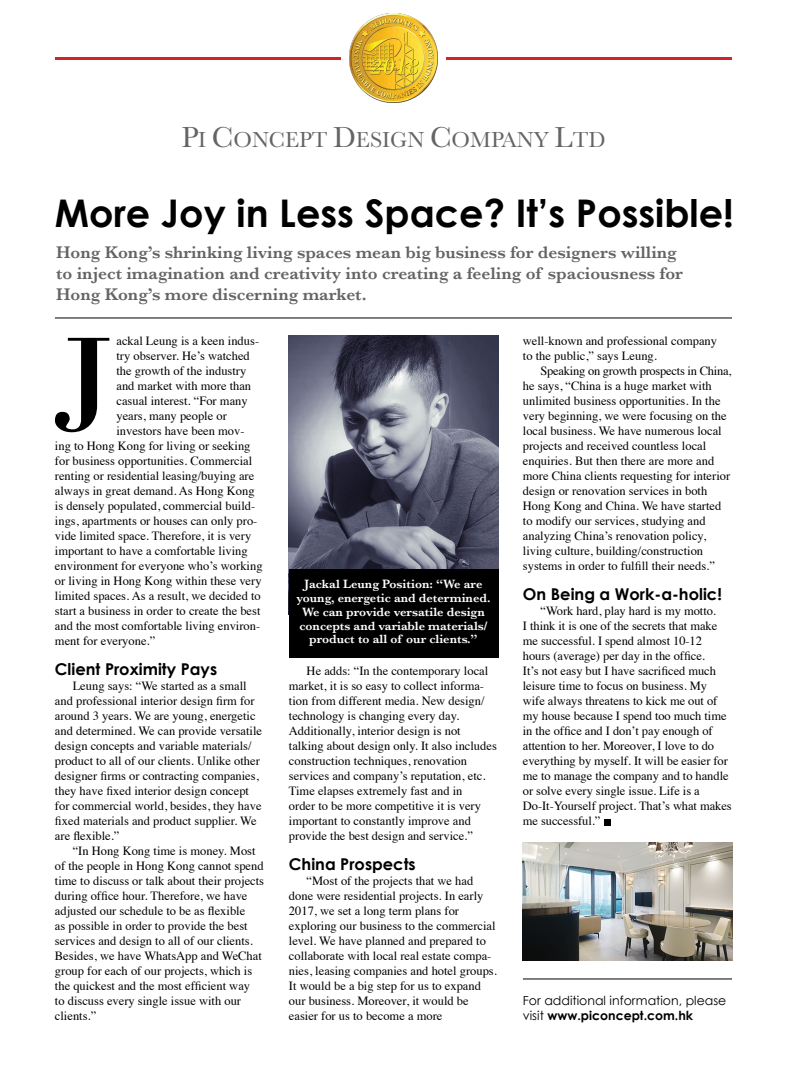
<style>
.page{position:relative;width:787px;height:1081px;background:#fff}
.page>*{position:absolute;margin:0;border:0;box-sizing:border-box;transform-origin:0 0}
.t1{font:700 38.12px "Century Gothic";color:#000}
.t2{font:22.5px "Baskerville";color:#636466}
.t3{font:600 17.5px/21px "Baskerville";color:#636466}
.t4{font:700 16.25px "Century Gothic";color:#000}
.t5{font:12.5px/15px "Times";color:#000}
.t6{font:600 12.5px/13.8px "Baskerville";color:#fff;text-align:center}
.t7{font:12.5px/15px "Century Gothic";color:#000}
.s1{font-size:30px}
.s2{font-weight:700}
</style>
<div class="page">
<hr style="left:55px;top:317px;width:677px;height:1px;background:#000">
<svg style="left:55px;top:338px;width:54px;height:94px"></svg>
<hr style="left:523px;top:978px;width:209px;height:1px;background:#000">
<hr style="left:55px;top:57px;width:285px;height:2px;background:#d2232a">
<hr style="left:446px;top:57px;width:286px;height:2px;background:#d2232a">
<div style="left:604px;top:819px;width:7px;height:6px;background:#000"></div>
<img style="left:349px;top:14px;width:89px;height:88px">
<img style="left:289px;top:335px;width:209px;height:234px">
<div style="left:289px;top:569px;width:209px;height:89px;background:#000"></div>
<img style="left:523px;top:843px;width:209px;height:117px">
<h2 class="t2" style="left:181px;top:126px;width:425px"><span class="s1">P</span>I <span class="s1">C</span>ONCEPT <span class="s1">D</span>ESIGN <span class="s1">C</span>OMPANY <span class="s1">L</span>TD</h2>
<h1 class="t1" style="left:55px;top:189px;width:680px">More Joy in Less Space? It’s Possible!</h1>
<h3 class="t3" style="left:56px;top:242px;width:628px">Hong Kong’s shrinking living spaces mean big business for designers willing to inject imagination and creativity into creating a feeling of spaciousness for<br>Hong Kong’s more discerning market.</h3>
<p class="t5" style="left:116px;top:332px;width:144px">ackal Leung is a keen indus-</p>
<p class="t5" style="left:116px;top:347px;width:135px">try observer. He’s watched</p>
<p class="t5" style="left:116px;top:362px;width:131px">the growth of the industry</p>
<p class="t5" style="left:116px;top:377px;width:136px">and market with more than</p>
<p class="t5" style="left:116px;top:392px;width:133px">casual interest. “For many</p>
<p class="t5" style="left:116px;top:407px;width:112px">years, many people or</p>
<p class="t5" style="left:116px;top:422px;width:130px">investors have been mov-</p>
<p class="t5" style="left:55px;top:437px;width:197px">ing to Hong Kong for living or seeking</p>
<p class="t5" style="left:55px;top:452px;width:199px">for business opportunities. Commercial</p>
<p class="t5" style="left:55px;top:467px;width:201px">renting or residential leasing/buying are</p>
<p class="t5" style="left:55px;top:482px;width:201px">always in great demand. As Hong Kong</p>
<p class="t5" style="left:55px;top:497px;width:202px">is densely populated, commercial build-</p>
<p class="t5" style="left:55px;top:512px;width:204px">ings, apartments or houses can only pro-</p>
<p class="t5" style="left:55px;top:527px;width:198px">vide limited space. Therefore, it is very</p>
<p class="t5" style="left:55px;top:542px;width:194px">important to have a comfortable living</p>
<p class="t5" style="left:55px;top:557px;width:209px">environment for everyone who’s working</p>
<p class="t5" style="left:55px;top:572px;width:208px">or living in Hong Kong within these very</p>
<p class="t5" style="left:55px;top:587px;width:207px">limited spaces. As a result, we decided to</p>
<p class="t5" style="left:55px;top:602px;width:207px">start a business in order to create the best</p>
<p class="t5" style="left:55px;top:617px;width:207px">and the most comfortable living environ-</p>
<p class="t5" style="left:55px;top:632px;width:102px">ment for everyone.”</p>
<h3 class="t4" style="left:55px;top:659px;width:164px">Client Proximity Pays</h3>
<p class="t5" style="left:55px;top:677px;width:209px;text-indent:18px">Leung says: “We started as a small and professional interior design firm for around 3 years. We are young, energetic and determined. We can provide versatile design concepts and variable materials/ product to all of our clients. Unlike other designer firms or contracting companies, they have fixed interior design concept for commercial world, besides, they have fixed materials and product supplier. We are flexible.”</p>
<p class="t5" style="left:55px;top:842px;width:211px;text-indent:18px">“In Hong Kong time is money. Most of the people in Hong Kong cannot spend time to discuss or talk about their projects during office hour. Therefore, we have adjusted our schedule to be as flexible<br>as possible in order to provide the best services and design to all of our clients.<br>Besides, we have WhatsApp and WeChat group for each of our projects, which is the quickest and the most efficient way<br>to discuss every single issue with our clients.”</p>
<p class="t6" style="left:296px;top:577px;width:195px">Jackal Leung Position: “We are young, energetic and determined.<br>We can provide versatile design concepts and variable materials/ product to all of our clients.”</p>
<p class="t5" style="left:289px;top:662px;width:209px;text-indent:18px">He adds: “In the contemporary local market, it is so easy to collect informa&shy;tion from different media. New design/ technology is changing every day.<br>Additionally, interior design is not talking about design only. It also includes construction techniques, renovation services and company’s reputation, etc.<br>Time elapses extremely fast and in<br>order to be more competitive it is very important to constantly improve and provide the best design and service.”</p>
<h3 class="t4" style="left:289px;top:854px;width:128px">China Prospects</h3>
<p class="t5" style="left:289px;top:872px;width:209px;text-indent:18px">“Most of the projects that we had done were residential projects. In early 2017, we set a long term plans for exploring our business to the commercial level. We have planned and prepared to collaborate with local real estate compa&shy;nies, leasing companies and hotel groups.<br>It would be a big step for us to expand our business. Moreover, it would be easier for us to become a more</p>
<p class="t5" style="left:523px;top:332px;width:196px">well-known and professional company to the public,” says Leung.</p>
<p class="t5" style="left:523px;top:362px;width:210px;text-indent:18px">Speaking on growth prospects in China, he says, “China is a huge market with unlimited business opportunities. In the very beginning, we were focusing on the local business. We have numerous local projects and received countless local enquiries. But then there are more and more China clients requesting for interior design or renovation services in both Hong Kong and China. We have started to modify our services, studying and analyzing China’s renovation policy, living culture, building/construction systems in order to fulfill their needs.”</p>
<h3 class="t4" style="left:523px;top:584px;width:200px">On Being a Work-a-holic!</h3>
<p class="t5" style="left:523px;top:602px;width:210px;text-indent:18px">“Work hard, play hard is my motto.<br>I think it is one of the secrets that make me successful. I spend almost 10-12 hours (average) per day in the office.<br>It’s not easy but I have sacrificed much leisure time to focus on business. My wife always threatens to kick me out of my house because I spend too much time in the office and I don’t pay enough of attention to her. Moreover, I love to do everything by myself. It will be easier for me to manage the company and to handle or solve every single issue. Life is a Do-It-Yourself project. That’s what makes me successful.”</p>
<p class="t7" style="left:523px;top:993px;width:205px">For additional information, please visit <span class="s2">www.piconcept.com.hk</span></p>
</div>
